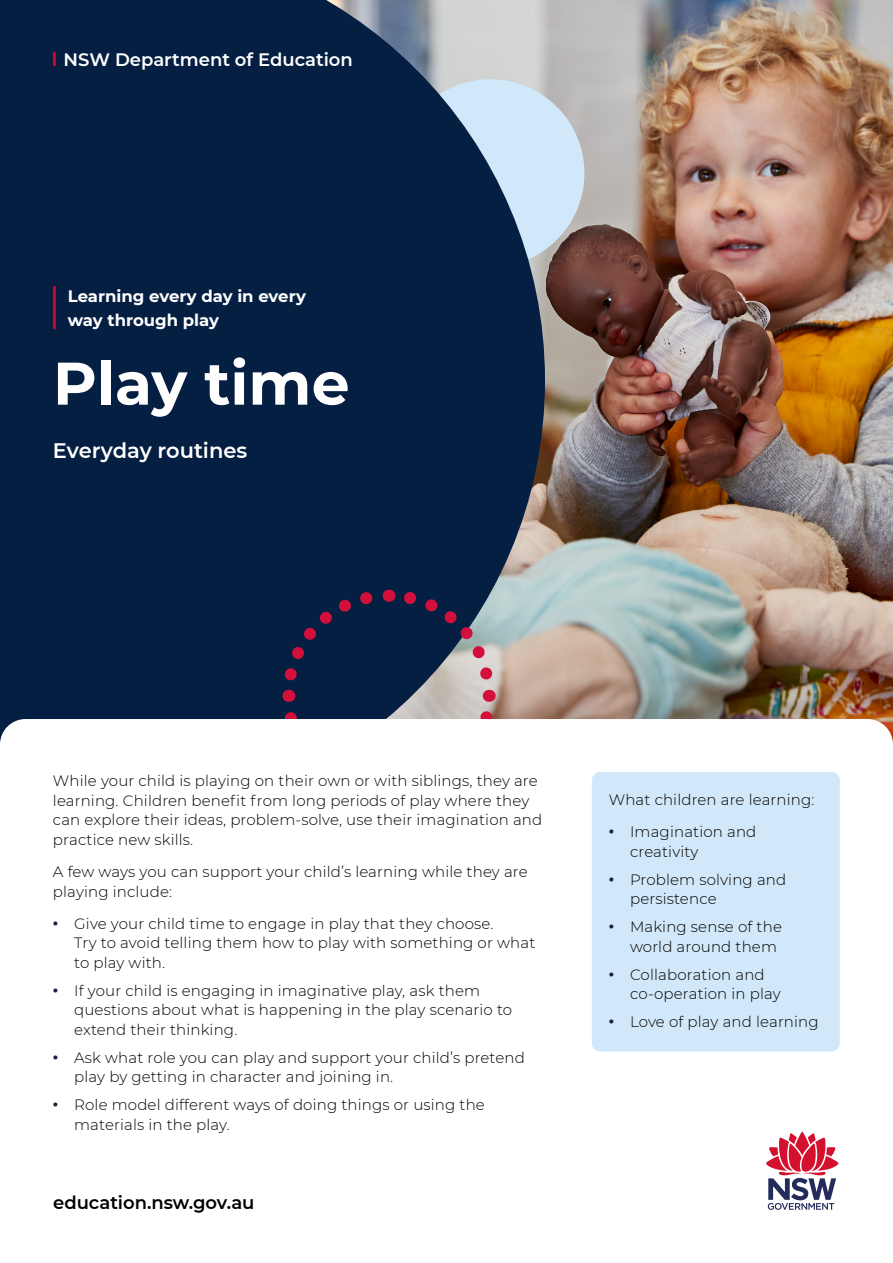
<style>
.page{position:relative;width:893px;height:1263px;background:#fff}
.page>*{position:absolute;margin:0;border:0;box-sizing:border-box;transform-origin:0 0}
.Cover_Heading_3{font:700 60px "Montserrat";color:#fff}
.Subheading{font:600 21px "Montserrat";color:#fff}
.t1{font:600 18px "Montserrat";color:#fff}
.t2{font:600 18px "Montserrat";color:#000}
.Intro_heading{font:700 16.5px/24px "Montserrat";color:#fff}
.Body_3{font:300 15px/19.5px "Montserrat";letter-spacing:.01em;color:#000}
.s1{font-weight:900;color:#1b223a}
</style>
<div class="page">
<img style="left:545px;top:0;width:348px;height:739px">
<div style="left:396px;top:79px;width:188px;height:188px;background:#d0e8f9;border-radius:50%"></div>
<svg style="left:0;top:0;width:545px;height:739px;background:#162e4e"></svg>
<svg style="left:276px;top:583px;width:225px;height:136px;background:#3a415c"></svg>
<div style="left:0;top:719px;width:893px;height:544px;background:#fff;border-radius:26px"></div>
<svg style="left:53px;top:53px;width:3px;height:12px"></svg>
<svg style="left:766px;top:1131px;width:73px;height:79px"></svg>
<hr style="left:53px;top:287px;width:3px;height:41px;background:#cf0038">
<div style="left:592px;top:772px;width:248px;height:279px;background:#d0e8f9;border-radius:9px"></div>
<p class="t1" style="left:64px;top:47px;width:291px">NSW Department of Education</p>
<p class="Intro_heading" style="left:68px;top:283px;width:240px">Learning every day in every way through play</p>
<h1 class="Cover_Heading_3" style="left:53px;top:340px;width:298px">Play time</h1>
<h2 class="Subheading" style="left:53px;top:436px;width:196px">Everyday routines</h2>
<p class="Body_3" style="left:53px;top:771px;width:491px">While your child is playing on their own or with siblings, they are learning. Children benefit from long periods of play where they can explore their ideas, problem-solve, use their imagination and practice new skills.</p>
<p class="Body_3" style="left:53px;top:861px;width:476px">A few ways you can support your child’s learning while they are playing include:</p>
<p class="Body_3" style="left:74px;top:913px;width:463px;text-indent:-21px"><span class="s1">∙</span> Give your child time to engage in play that they choose.<br>Try to avoid telling them how to play with something or what to play with.</p>
<p class="Body_3" style="left:74px;top:980px;width:439px;text-indent:-21px"><span class="s1">∙</span> If your child is engaging in imaginative play, ask them questions about what is happening in the play scenario to extend their thinking.</p>
<p class="Body_3" style="left:74px;top:1047px;width:452px;text-indent:-21px"><span class="s1">∙</span> Ask what role you can play and support your child’s pretend play by getting in character and joining in.</p>
<p class="Body_3" style="left:74px;top:1095px;width:412px;text-indent:-21px"><span class="s1">∙</span> Role model different ways of doing things or using the materials in the play.</p>
<p class="t2" style="left:53px;top:1189px;width:203px">education.nsw.gov.au</p>
<p class="Body_3" style="left:609px;top:789px;width:207px">What children are learning:</p>
<p class="Body_3" style="left:630px;top:821px;width:128px;text-indent:-21px"><span class="s1">∙</span> Imagination and creativity</p>
<p class="Body_3" style="left:630px;top:869px;width:158px;text-indent:-21px"><span class="s1">∙</span> Problem solving and persistence</p>
<p class="Body_3" style="left:630px;top:916px;width:153px;text-indent:-21px"><span class="s1">∙</span> Making sense of the world around them</p>
<p class="Body_3" style="left:630px;top:964px;width:152px;text-indent:-21px"><span class="s1">∙</span> Collaboration and co-operation in play</p>
<p class="Body_3" style="left:609px;top:1011px;width:211px"><span class="s1">∙</span> Love of play and learning</p>
</div>
